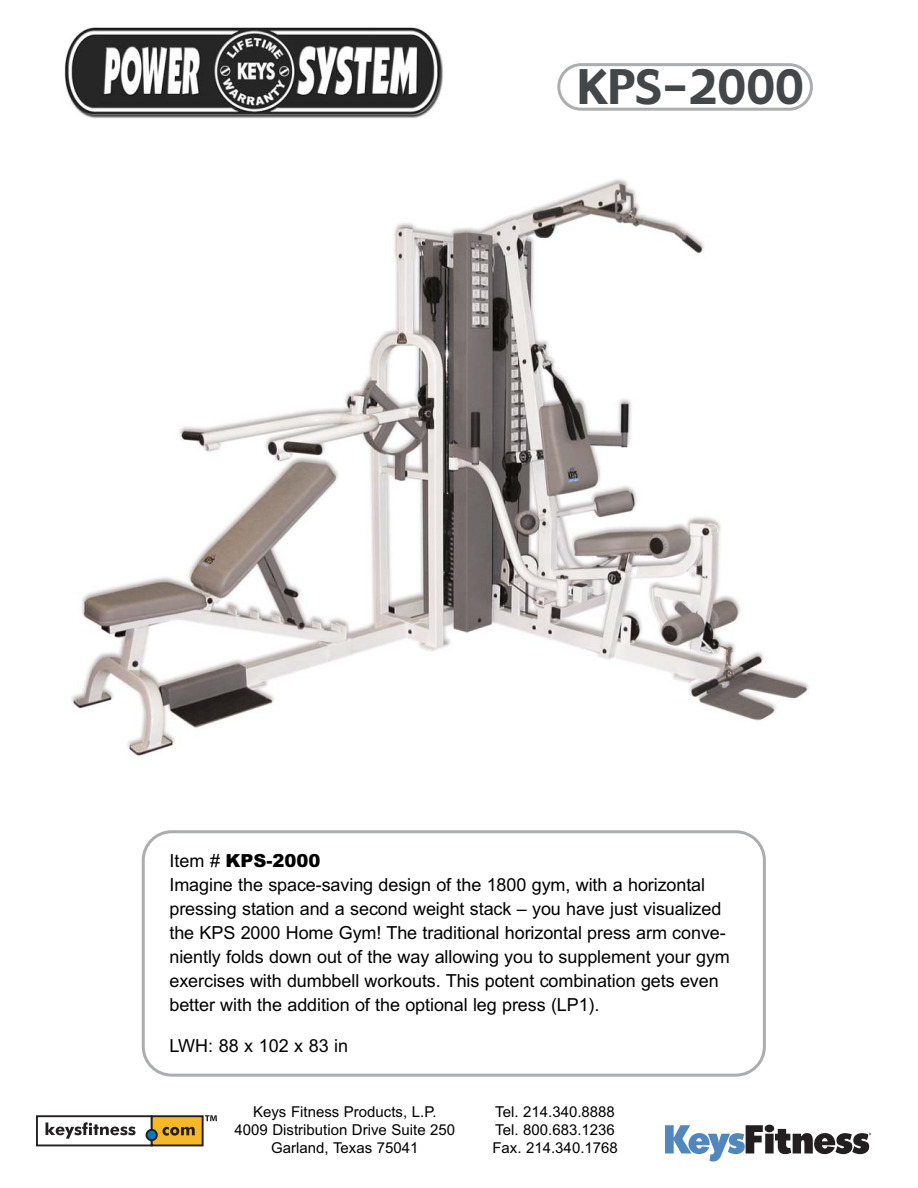
<style>
.page{position:relative;width:918px;height:1188px;background:#fff}
.page>*{position:absolute;margin:0;border:0;box-sizing:border-box;transform-origin:0 0}
.t1{font:46.5px "Gadget";color:#434749}
.t2{font:18px/24px "Arial";letter-spacing:-.005em;color:#000}
.t3{font:15px/18px "Arial";color:#000;text-align:center}
.s1{font-weight:900}
</style>
<div class="page">
<img style="left:71px;top:179px;width:738px;height:577px">
<svg style="left:557px;top:63px;width:256px;height:48px"></svg>
<svg style="left:142px;top:830px;width:624px;height:247px"></svg>
<div style="left:36px;top:1115px;width:117px;height:31px;border:2px solid #231f20"></div>
<div style="left:152px;top:1116px;width:51px;height:29px;background:#f6b829"></div>
<div style="left:151px;top:1115px;width:53px;height:31px;border:2px solid #231f20"></div>
<svg style="left:46px;top:1122px;width:90px;height:17px"></svg>
<svg style="left:163px;top:1127px;width:32px;height:9px"></svg>
<div style="left:146px;top:1130px;width:11px;height:10px;background:#0078b9;border-radius:50%"></div>
<div style="left:146px;top:1129px;width:12px;height:12px;border:2px solid #231f20;border-radius:50%"></div>
<svg style="left:205px;top:1115px;width:12px;height:6px"></svg>
<svg style="left:665px;top:1124px;width:207px;height:38px"></svg>
<img style="left:64px;top:27px;width:379px;height:92px">
<h1 class="t1" style="left:577px;top:69px;width:229px">KPS-2000</h1>
<p class="t2" style="left:170px;top:851px;width:562px">Item # <span class="s1">KPS-2000<br></span>Imagine the space-saving design of the 1800 gym, with a horizontal pressing station and a second weight stack – you have just visualized the KPS 2000 Home Gym! The traditional horizontal press arm conve&shy;niently folds down out of the way allowing you to supplement your gym exercises with dumbbell workouts. This potent combination gets even better with the addition of the optional leg press (LP1).</p>
<p class="t2" style="left:170px;top:1036px;width:180px">LWH: 88 x 102 x 83 in</p>
<p class="t3" style="left:234px;top:1104px;width:222px">Keys Fitness Products, L.P.<br>4009 Distribution Drive Suite 250<br>Garland, Texas 75041</p>
<p class="t3" style="left:492px;top:1104px;width:127px;text-align:left">Tel. 214.340.8888<br>Tel. 800.683.1236<br>Fax. 214.340.1768</p>
</div>
